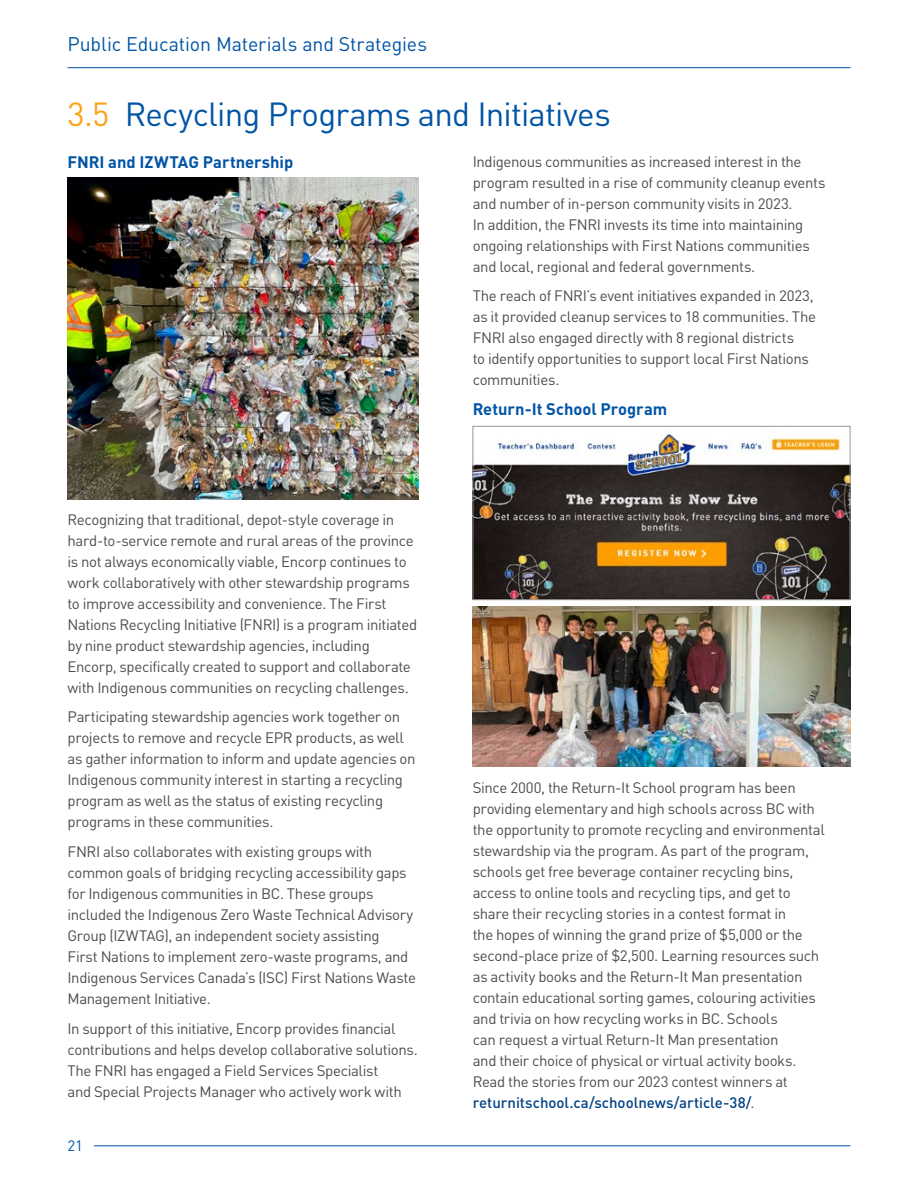
<style>
.page{position:relative;width:918px;height:1188px;background:#fff}
.page>*{position:absolute;margin:0;border:0;box-sizing:border-box;transform-origin:0 0}
.t1{font:33px "DIN Pro";letter-spacing:-.02em;color:#0054a6}
.t2{font:19.5px "DIN Pro";letter-spacing:-.005em;color:#0054a6}
.t3{font:700 16.5px "DIN Pro";color:#0054a6}
.t4{font:15px/21px "DIN Pro";letter-spacing:-.025em;color:#4d4d4f}
.t5{font:15px "DIN Pro";color:#0054a6}
.s1{color:#faa41a}
.s2{font-weight:500;color:#004185}
</style>
<div class="page">
<img style="left:68px;top:178px;width:350px;height:322px">
<img style="left:475px;top:433px;width:373px;height:165px">
<div style="left:473px;top:426px;width:377px;height:174px;border:1px solid #939598"></div>
<img style="left:473px;top:606px;width:377px;height:160px">
<hr style="left:89px;top:1145px;width:761px;height:1px;background:#0054a6">
<div style="left:68px;top:1139px;width:26px;height:13px;background:#fff"></div>
<hr style="left:68px;top:67px;width:782px;height:1px;background:#0054a6">
<h2 class="t2" style="left:67px;top:29px;width:361px">Public Education Materials and Strategies</h2>
<h1 class="t1" style="left:68px;top:89px;width:545px"><span class="s1">3.5</span> Recycling Programs and Initiatives</h1>
<p class="t4" style="left:473px;top:149px;width:354px">Indigenous communities as increased interest in the program resulted in a rise of community cleanup events and number of in-person community visits in 2023.<br>In addition, the FNRI invests its time into maintaining ongoing relationships with First Nations communities and local, regional and federal governments.</p>
<p class="t4" style="left:473px;top:284px;width:345px">The reach of FNRI’s event initiatives expanded in 2023, as it provided cleanup services to 18 communities. The FNRI also engaged directly with 8 regional districts<br>to identify opportunities to support local First Nations communities.</p>
<p class="t3" style="left:473px;top:395px;width:196px">Return-It School Program</p>
<p class="t3" style="left:68px;top:148px;width:227px">FNRI and IZWTAG Partnership</p>
<p class="t4" style="left:68px;top:507px;width:351px">Recognizing that traditional, depot-style coverage in hard-to-service remote and rural areas of the province is not always economically viable, Encorp continues to work collaboratively with other stewardship programs to improve accessibility and convenience. The First Nations Recycling Initiative (FNRI) is a program initiated by nine product stewardship agencies, including Encorp, specifically created to support and collaborate with Indigenous communities on recycling challenges.</p>
<p class="t4" style="left:68px;top:705px;width:350px">Participating stewardship agencies work together on projects to remove and recycle EPR products, as well as gather information to inform and update agencies on Indigenous community interest in starting a recycling program as well as the status of existing recycling programs in these communities.</p>
<p class="t4" style="left:68px;top:840px;width:350px">FNRI also collaborates with existing groups with common goals of bridging recycling accessibility gaps for Indigenous communities in BC. These groups included the Indigenous Zero Waste Technical Advisory Group (IZWTAG), an independent society assisting<br>First Nations to implement zero-waste programs, and Indigenous Services Canada’s (ISC) First Nations Waste Management Initiative.</p>
<p class="t4" style="left:68px;top:1016px;width:352px">In support of this initiative, Encorp provides financial contributions and helps develop collaborative solutions.<br>The FNRI has engaged a Field Services Specialist<br>and Special Projects Manager who actively work with</p>
<p class="t5" style="left:68px;top:1134px;width:17px">21</p>
<p class="t4" style="left:473px;top:776px;width:354px">Since 2000, the Return-It School program has been providing elementary and high schools across BC with the opportunity to promote recycling and environmental stewardship via the program. As part of the program, schools get free beverage container recycling bins, access to online tools and recycling tips, and get to share their recycling stories in a contest format in<br>the hopes of winning the grand prize of $5,000 or the second-place prize of $2,500. Learning resources such as activity books and the Return-It Man presentation contain educational sorting games, colouring activities and trivia on how recycling works in BC. Schools<br>can request a virtual Return-It Man presentation<br>and their choice of physical or virtual activity books.<br>Read the stories from our 2023 contest winners at <span class="s2">returnitschool.ca/schoolnews/article-38/</span>.</p>
</div>
